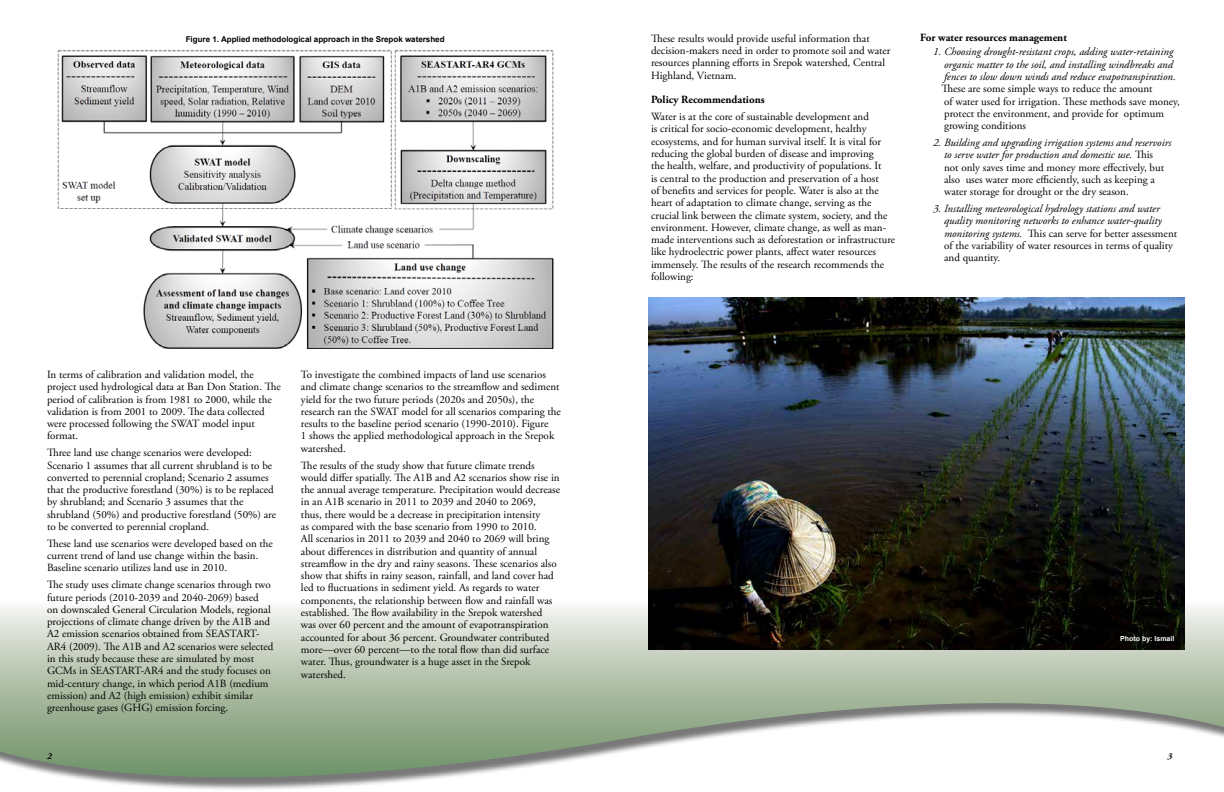
<style>
.page{position:relative;width:1224px;height:792px;background:#fff}
.page>*{position:absolute;margin:0;border:0;box-sizing:border-box;transform-origin:0 0}
.t1{font:11px/12.3px "Adobe Garamond Pro";color:#000}
.t2{font:italic 11px/12.3px "Adobe Garamond Pro";color:#000}
.t3{font:700 11px "Adobe Garamond Pro";color:#000}
.t4{font:italic 700 9px "Adobe Garamond Pro";color:#000}
.t5{font:700 8px "Arial";color:#000}
.t6{font:700 7px "Arial";color:#fff}
.s1{font-style:italic}
.s2{font-style:normal}
</style>
<div class="page">
<svg style="left:0;top:601px;width:1224px;height:189px"></svg>
<img style="left:57px;top:50px;width:497px;height:299px">
<img style="left:648px;top:298px;width:536px;height:352px">
<p class="t5" style="left:186px;top:33px;width:260px">Figure 1. Applied methodological approach in the Srepok watershed</p>
<p class="t1" style="left:47px;top:369px;width:235px">In terms of calibration and validation model, the project used hydrological data at Ban Don Station. The period of calibration is from 1981 to 2000, while the validation is from 2001 to 2009. The data collected were processed following the SWAT model input format.</p>
<p class="t1" style="left:47px;top:447px;width:231px">Three land use change scenarios were developed:<br>Scenario 1 assumes that all current shrubland is to be converted to perennial cropland; Scenario 2 assumes that the productive forestland (30%) is to be replaced by shrubland; and Scenario 3 assumes that the shrubland (50%) and productive forestland (50%) are to be converted to perennial cropland.</p>
<p class="t1" style="left:47px;top:538px;width:227px">These land use scenarios were developed based on the current trend of land use change within the basin.<br>Baseline scenario utilizes land use in 2010.</p>
<p class="t1" style="left:47px;top:579px;width:228px">The study uses climate change scenarios through two future periods (2010-2039 and 2040-2069) based<br>on downscaled General Circulation Models, regional projections of climate change driven by the A1B and A2 emission scenarios obtained from SEASTART-AR4 (2009). The A1B and A2 scenarios were selected in this study because these are simulated by most GCMs in SEASTART-AR4 and the study focuses on mid-century change, in which period A1B (medium emission) and A2 (high emission) exhibit similar greenhouse gases (GHG) emission forcing.</p>
<p class="t1" style="left:301px;top:369px;width:262px">To investigate the combined impacts of land use scenarios and climate change scenarios to the streamflow and sediment yield for the two future periods (2020s and 2050s), the research ran the SWAT model for all scenarios comparing the results to the baseline period scenario (1990-2010). Figure<br>1 shows the applied methodological approach in the Srepok watershed.</p>
<p class="t1" style="left:301px;top:459px;width:261px">The results of the study show that future climate trends would differ spatially. The A1B and A2 scenarios show rise in the annual average temperature. Precipitation would decrease in an A1B scenario in 2011 to 2039 and 2040 to 2069,<br>thus, there would be a decrease in precipitation intensity<br>as compared with the base scenario from 1990 to 2010.<br>All scenarios in 2011 to 2039 and 2040 to 2069 will bring about differences in distribution and quantity of annual streamflow in the dry and rainy seasons. These scenarios also show that shifts in rainy season, rainfall, and land cover had led to fluctuations in sediment yield. As regards to water components, the relationship between flow and rainfall was established. The flow availability in the Srepok watershed was over 60 percent and the amount of evapotranspiration accounted for about 36 percent. Groundwater contributed more—over 60 percent—to the total flow than did surface water. Thus, groundwater is a huge asset in the Srepok watershed.</p>
<p class="t1" style="left:651px;top:33px;width:241px">These results would provide useful information that decision-makers need in order to promote soil and water resources planning efforts in Srepok watershed, Central Highland, Vietnam.</p>
<p class="t3" style="left:651px;top:93px;width:115px">Policy Recommendations</p>
<p class="t1" style="left:651px;top:111px;width:246px">Water is at the core of sustainable development and<br>is critical for socio-economic development, healthy ecosystems, and for human survival itself. It is vital for reducing the global burden of disease and improving<br>the health, welfare, and productivity of populations. It<br>is central to the production and preservation of a host<br>of benefits and services for people. Water is also at the heart of adaptation to climate change, serving as the crucial link between the climate system, society, and the environment. However, climate change, as well as man&shy;made interventions such as deforestation or infrastructure like hydroelectric power plants, affect water resources immensely. The results of the research recommends the following:</p>
<p class="t3" style="left:920px;top:31px;width:148px">For water resources management</p>
<p class="t2" style="left:944px;top:46px;width:233px;text-indent:-11px">1. Choosing drought-resistant crops, adding water-retaining organic matter to the soil, and installing windbreaks and fences to slow down winds and reduce evapotranspiration.</p>
<p class="t1" style="left:941px;top:83px;width:240px">These are some simple ways to reduce the amount<br>of water used for irrigation. These methods save money, protect the environment, and provide for optimum growing conditions</p>
<p class="t1" style="left:944px;top:137px;width:229px;text-indent:-11px"><span class="s1">2. Building and upgrading irrigation systems and reservoirs to serve water for production and domestic use.</span> This<br>not only saves time and money more effectively, but also uses water more efficiently, such as keeping a water storage for drought or the dry season.</p>
<p class="t2" style="left:944px;top:203px;width:235px;text-indent:-11px">3. Installing meteorological hydrology stations and water quality monitoring networks to enhance water-quality monitoring systems. <span class="s2">This can serve for better assessment of the variability of water resources in terms of quality and quantity.</span></p>
<p class="t6" style="left:1120px;top:634px;width:56px">Photo by: Ismail</p>
<p class="t4" style="left:47px;top:751px;width:6px">2</p>
<p class="t4" style="left:1167px;top:751px;width:6px">3</p>
</div>
